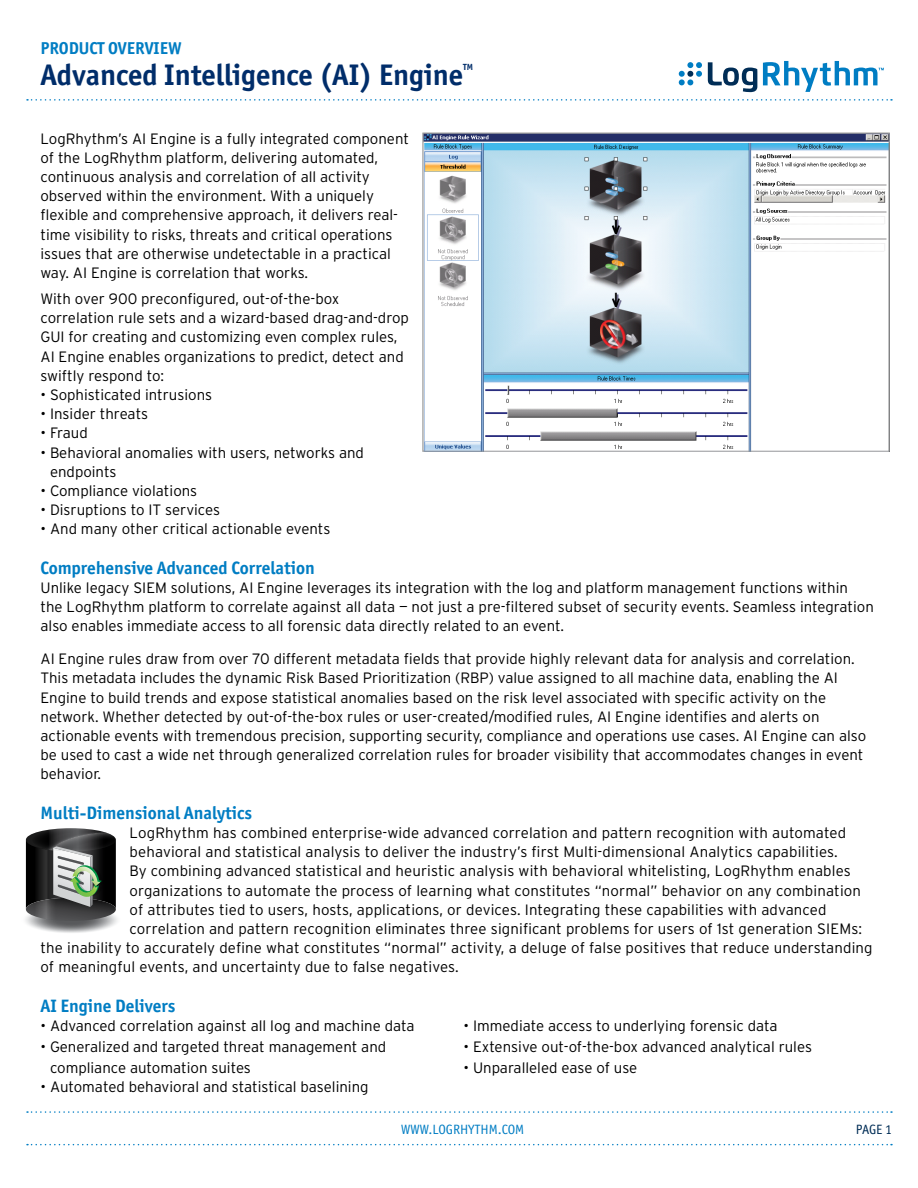
<style>
.page{position:relative;width:918px;height:1188px;background:#fff}
.page>*{position:absolute;margin:0;border:0;box-sizing:border-box;transform-origin:0 0}
.t1{font:700 29.85px "Officina Sans ITC Std";color:#002d6a}
.t2{font:700 18px "Officina Sans ITC Std";color:#007dc3}
.t3{font:700 17.25px "Officina Sans ITC Std";color:#007dc3}
.t4{font:300 15px/19.2px "Interstate";color:#000}
.t5{font:13.5px "Officina Sans ITC Std";color:#007dc3}
.t6{font:13.5px "Officina Sans ITC Std";color:#002d56}
.t7{font:700 9px "Officina Sans ITC Std";color:#002d6a}
</style>
<div class="page">
<svg style="left:27px;top:99px;width:865px;height:2px"></svg>
<svg style="left:27px;top:1144px;width:865px;height:1px"></svg>
<svg style="left:27px;top:1111px;width:865px;height:2px"></svg>
<svg style="left:708px;top:62px;width:49px;height:30px"></svg>
<svg style="left:679px;top:62px;width:23px;height:23px"></svg>
<svg style="left:763px;top:61px;width:121px;height:31px"></svg>
<svg style="left:25px;top:828px;width:92px;height:105px;background:#646865"></svg>
<img style="left:425px;top:135px;width:463px;height:315px">
<div style="left:423px;top:133px;width:467px;height:319px;border:1px solid #939598"></div>
<p class="t3" style="left:40px;top:37px;width:142px">PRODUCT OVERVIEW</p>
<h1 class="t1" style="left:40px;top:56px;width:424px">Advanced Intelligence (AI) Engine</h1>
<p class="t7" style="left:463px;top:61px;width:11px">TM</p>
<p class="t4" style="left:40px;top:129px;width:370px">LogRhythm’s AI Engine is a fully integrated component of the LogRhythm platform, delivering automated, continuous analysis and correlation of all activity observed within the environment. With a uniquely flexible and comprehensive approach, it delivers real&shy;time visibility to risks, threats and critical operations issues that are otherwise undetectable in a practical way. AI Engine is correlation that works.</p>
<p class="t4" style="left:40px;top:289px;width:370px">With over 900 preconfigured, out-of-the-box correlation rule sets and a wizard-based drag-and-drop GUI for creating and customizing even complex rules, AI Engine enables organizations to predict, detect and swiftly respond to:</p>
<p class="t4" style="left:40px;top:385px;width:173px">• Sophisticated intrusions</p>
<p class="t4" style="left:40px;top:404px;width:109px">• Insider threats</p>
<p class="t4" style="left:40px;top:423px;width:49px">• Fraud</p>
<p class="t4" style="left:50px;top:443px;width:316px;text-indent:-10px">• Behavioral anomalies with users, networks and endpoints</p>
<p class="t4" style="left:40px;top:481px;width:158px">• Compliance violations</p>
<p class="t4" style="left:40px;top:500px;width:181px">• Disruptions to IT services</p>
<p class="t4" style="left:40px;top:519px;width:291px">• And many other critical actionable events</p>
<p class="t2" style="left:40px;top:557px;width:276px">Comprehensive Advanced Correlation</p>
<p class="t4" style="left:40px;top:578px;width:835px">Unlike legacy SIEM solutions, AI Engine leverages its integration with the log and platform management functions within<br>the LogRhythm platform to correlate against all data — not just a pre-filtered subset of security events. Seamless integration also enables immediate access to all forensic data directly related to an event.</p>
<p class="t4" style="left:40px;top:649px;width:827px">AI Engine rules draw from over 70 different metadata fields that provide highly relevant data for analysis and correlation.<br>This metadata includes the dynamic Risk Based Prioritization (RBP) value assigned to all machine data, enabling the AI Engine to build trends and expose statistical anomalies based on the risk level associated with specific activity on the network. Whether detected by out-of-the-box rules or user-created/modified rules, AI Engine identifies and alerts on actionable events with tremendous precision, supporting security, compliance and operations use cases. AI Engine can also be used to cast a wide net through generalized correlation rules for broader visibility that accommodates changes in event behavior.</p>
<p class="t2" style="left:40px;top:801px;width:213px">Multi-Dimensional Analytics</p>
<p class="t4" style="left:130px;top:823px;width:718px">LogRhythm has combined enterprise-wide advanced correlation and pattern recognition with automated</p>
<p class="t4" style="left:130px;top:842px;width:710px">behavioral and statistical analysis to deliver the industry’s first Multi-dimensional Analytics capabilities.</p>
<p class="t4" style="left:130px;top:861px;width:723px">By combining advanced statistical and heuristic analysis with behavioral whitelisting, LogRhythm enables</p>
<p class="t4" style="left:130px;top:881px;width:733px">organizations to automate the process of learning what constitutes “normal” behavior on any combination</p>
<p class="t4" style="left:130px;top:900px;width:698px">of attributes tied to users, hosts, applications, or devices. Integrating these capabilities with advanced</p>
<p class="t4" style="left:130px;top:919px;width:734px">correlation and pattern recognition eliminates three significant problems for users of 1st generation SIEMs:</p>
<p class="t4" style="left:41px;top:938px;width:834px">the inability to accurately define what constitutes “normal” activity, a deluge of false positives that reduce understanding</p>
<p class="t4" style="left:41px;top:957px;width:420px">of meaningful events, and uncertainty due to false negatives.</p>
<p class="t2" style="left:40px;top:995px;width:136px">AI Engine Delivers</p>
<p class="t4" style="left:40px;top:1016px;width:376px">• Advanced correlation against all log and machine data</p>
<p class="t4" style="left:50px;top:1036px;width:338px;line-height:21px;text-indent:-10px">• Generalized and targeted threat management and compliance automation suites</p>
<p class="t4" style="left:40px;top:1077px;width:330px">• Automated behavioral and statistical baselining</p>
<p class="t4" style="left:464px;top:1016px;width:316px">• Immediate access to underlying forensic data</p>
<p class="t4" style="left:464px;top:1037px;width:350px">• Extensive out-of-the-box advanced analytical rules</p>
<p class="t4" style="left:464px;top:1058px;width:175px">• Unparalleled ease of use</p>
<p class="t5" style="left:401px;top:1122px;width:125px">WWW.LOGRHYTHM.COM</p>
<p class="t6" style="left:856px;top:1122px;width:38px">PAGE 1</p>
</div>
